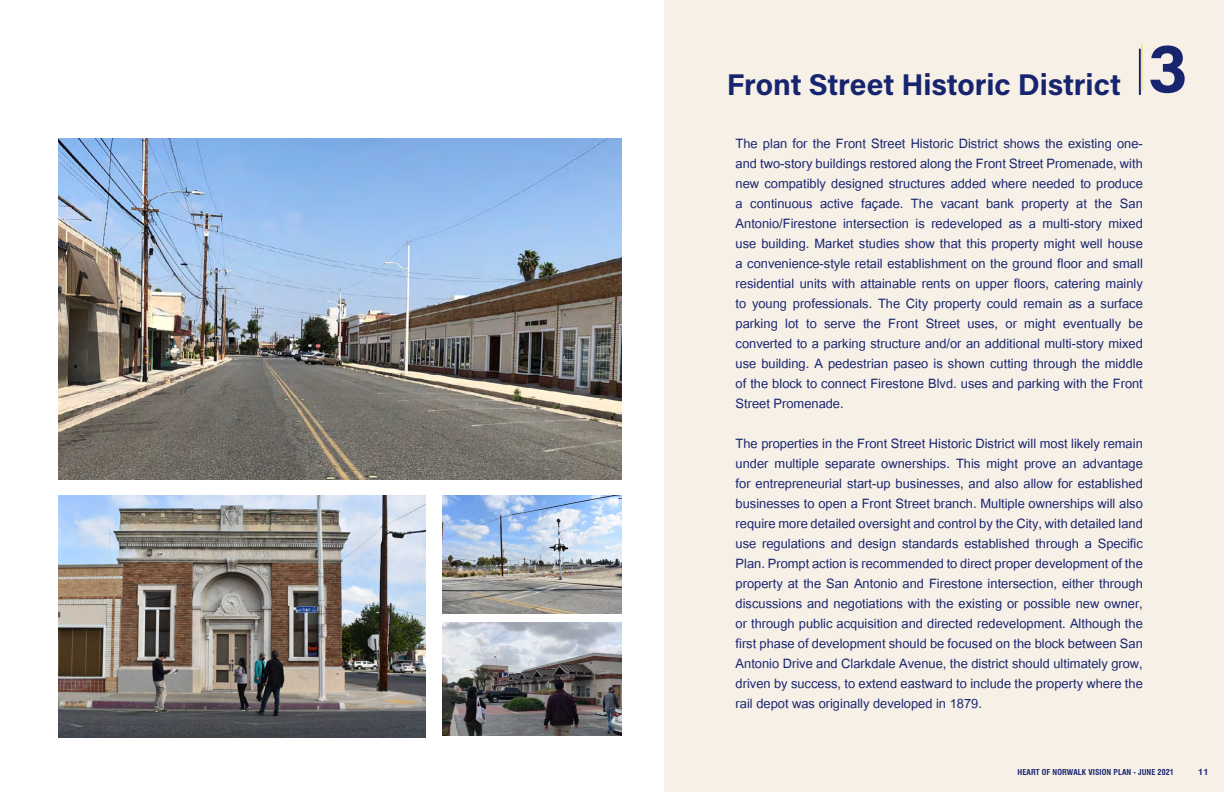
<style>
.page{position:relative;width:1224px;height:792px;background:#fff}
.page>*{position:absolute;margin:0;border:0;box-sizing:border-box;transform-origin:0 0}
.t1{font:70px "Acumin Variable Concept";color:#17256f}
.t2{font:30px "Acumin Variable Concept";letter-spacing:-.005em;color:#17256f}
.t3{font:18px/20px "Utsaah";color:#17256f;text-align:justify}
.t4{font:700 9px "Swiss 721 BT";color:#17256f}
.t5{font:700 condensed 8px "Swiss 721 BT";letter-spacing:.01em;color:#17256f}
</style>
<div class="page">
<div style="left:665px;top:0;width:559px;height:792px;background:#f7f0e7"></div>
<hr style="left:1139px;top:49px;width:2px;height:46px;background:#17256f">
<hr style="left:1141px;top:45px;width:2px;height:46px;background:#f1e293">
<img style="left:58px;top:138px;width:563px;height:342px">
<img style="left:443px;top:622px;width:178px;height:114px">
<img style="left:58px;top:495px;width:367px;height:242px">
<img style="left:443px;top:495px;width:178px;height:119px">
<h2 class="t2" style="left:727px;top:64px;width:396px">Front Street Historic District</h2>
<h1 class="t1" style="left:1148px;top:20px;width:41px">3</h1>
<p class="t3" style="left:736px;top:134px;width:409px">The plan for the Front Street Historic District shows the existing one&shy;and two-story buildings restored along the Front Street Promenade, with new compatibly designed structures added where needed to produce a continuous active façade. The vacant bank property at the San Antonio/Firestone intersection is redeveloped as a multi-story mixed use building. Market studies show that this property might well house a convenience-style retail establishment on the ground floor and small residential units with attainable rents on upper floors, catering mainly to young professionals. The City property could remain as a surface parking lot to serve the Front Street uses, or might eventually be converted to a parking structure and/or an additional multi-story mixed use building. A pedestrian paseo is shown cutting through the middle of the block to connect Firestone Blvd. uses and parking with the Front Street Promenade.</p>
<p class="t3" style="left:736px;top:434px;width:409px">The properties in the Front Street Historic District will most likely remain under multiple separate ownerships. This might prove an advantage for entrepreneurial start-up businesses, and also allow for established businesses to open a Front Street branch. Multiple ownerships will also require more detailed oversight and control by the City, with detailed land use regulations and design standards established through a Specific Plan. Prompt action is recommended to direct proper development of the property at the San Antonio and Firestone intersection, either through discussions and negotiations with the existing or possible new owner, or through public acquisition and directed redevelopment. Although the first phase of development should be focused on the block between San Antonio Drive and Clarkdale Avenue, the district should ultimately grow, driven by success, to extend eastward to include the property where the rail depot was originally developed in 1879.</p>
<p class="t5" style="left:1018px;top:767px;width:158px">HEART OF NORWALK VISION PLAN - JUNE 2021</p>
<p class="t4" style="left:1198px;top:766px;width:12px">11</p>
</div>
